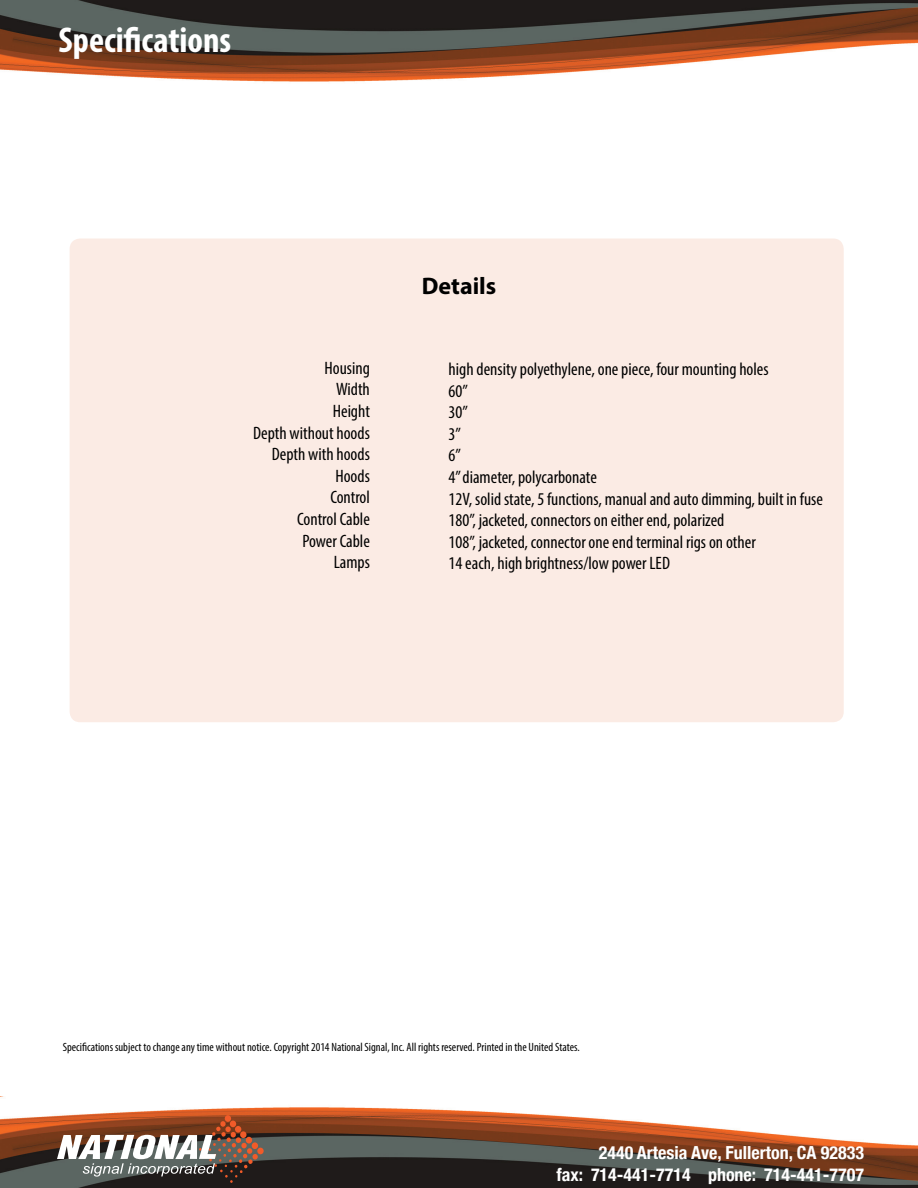
<style>
.page{position:relative;width:918px;height:1188px;background:#fff}
.page>*{position:absolute;margin:0;border:0;box-sizing:border-box;transform-origin:0 0}
.t1{font:700 condensed 36px "Myriad Pro";color:#fff}
.t2{font:700 24px "Myriad Pro";color:#000}
.t3{font:condensed 18px/21.6px "Myriad Pro";color:#000;text-align:right}
.t4{font:700 condensed 18px/21.6px "Helvetica Neue";color:#fff;text-align:right}
.t5{font:condensed 12px "Myriad Pro";color:#000}
</style>
<div class="page">
<img style="left:0;top:0;width:918px;height:82px">
<div style="left:70px;top:238px;width:774px;height:484px;background:#fbebe4;border-radius:10px"></div>
<img style="left:0;top:1096px;width:918px;height:92px">
<div style="left:257px;top:1148px;width:7px;height:6px;background:#f15b29;border-radius:50%"></div>
<div style="left:225px;top:1115px;width:6px;height:7px;background:#f15b29;border-radius:50%"></div>
<svg style="left:57px;top:1121px;width:201px;height:62px"></svg>
<h1 class="t1" style="left:58px;top:18px;width:174px">Specifications</h1>
<h2 class="t2" style="left:422px;top:271px;width:76px">Details</h2>
<p class="t3" style="left:253px;top:357px;width:118px">Housing<br>Width<br>Height<br>Depth without hoods<br>Depth with hoods<br>Hoods<br>Control<br>Control Cable<br>Power Cable<br>Lamps</p>
<p class="t3" style="left:449px;top:358px;width:376px;text-align:left">high density polyethylene, one piece, four mounting holes<br>60”<br>30”<br>3”<br>6”<br>4” diameter, polycarbonate<br>12V, solid state, 5 functions, manual and auto dimming, built in fuse<br>180”, jacketed, connectors on either end, polarized<br>108”, jacketed, connector one end terminal rigs on other<br>14 each, high brightness/low power LED</p>
<p class="t5" style="left:63px;top:1040px;width:519px">Specifications subject to change any time without notice. Copyright 2014 National Signal, Inc. All rights reserved. Printed in the United States.</p>
<p class="t4" style="left:556px;top:1141px;width:309px">2440 Artesia Ave, Fullerton, CA 92833<br>fax: 714-441-7714 phone: 714-441-7707</p>
</div>
